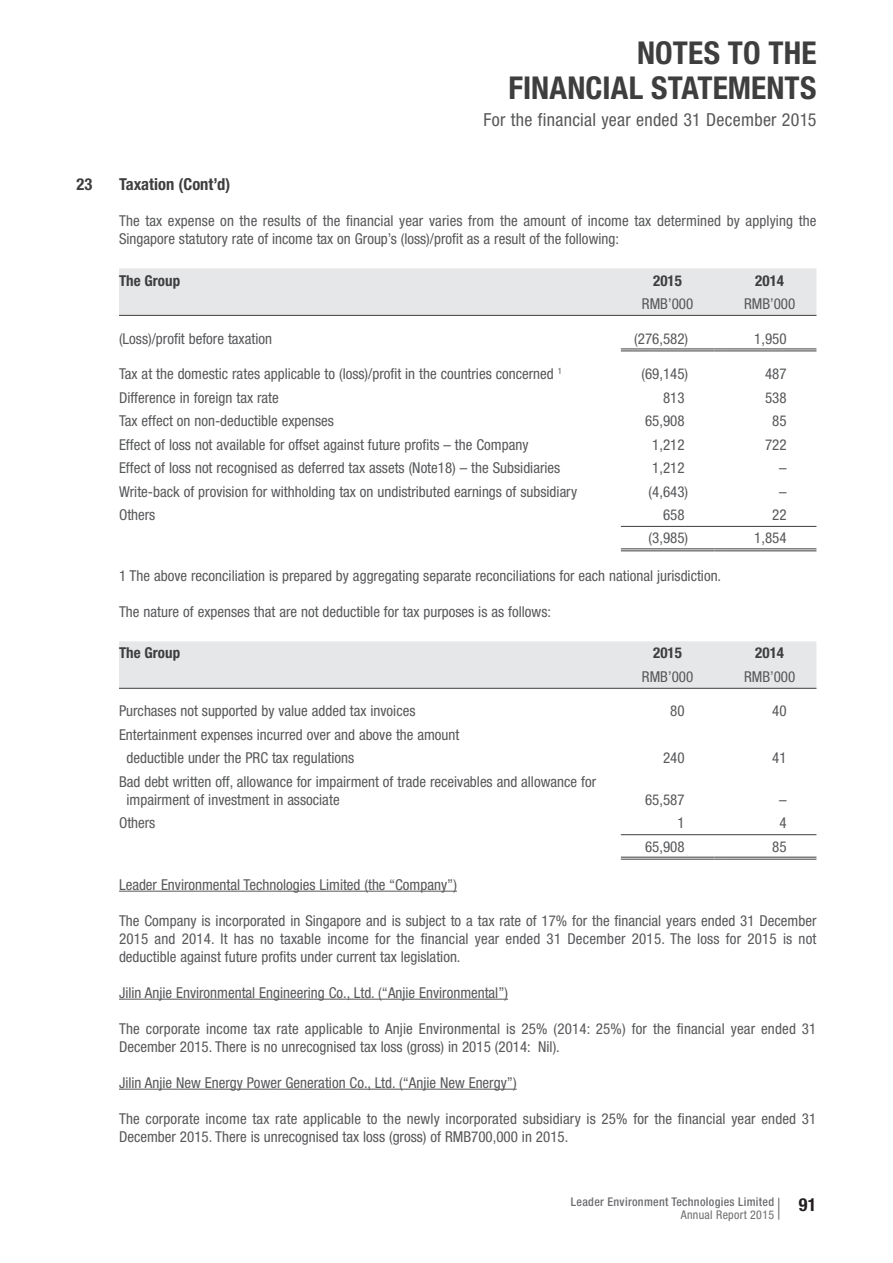
<style>
.page{position:relative;width:893px;height:1263px;background:#fff}
.page>*{position:absolute;margin:0;border:0;box-sizing:border-box;transform-origin:0 0}
.t1{font:700 condensed 31.5px/34.5px "Helvetica Neue LT Std";letter-spacing:.005em;color:#3e3e3f;text-align:right}
.t2{font:condensed 18px "Helvetica Neue LT Std";letter-spacing:.015em;color:#57585a}
.t3{font:700 condensed 18px "Helvetica Neue LT Std";color:#231f20}
.t4{font:700 condensed 16.5px "Helvetica Neue LT Std";color:#3e3e3f}
.t5{font:condensed 15px/18px "Helvetica Neue LT Std";color:#57585a}
.t6{font:700 condensed 15px "Helvetica Neue LT Std";color:#3e3e3f}
.t7{font:500 condensed 12px "Helvetica Neue LT Std";letter-spacing:.025em;color:#6c6d70}
.t8{font:condensed 12px "Helvetica Neue LT Std";letter-spacing:.025em;color:#6c6d70}
</style>
<div class="page">
<svg style="left:778px;top:1198px;width:1px;height:22px"></svg>
<hr style="left:119px;top:891px;width:338px;height:1px;background:#57585a">
<hr style="left:119px;top:999px;width:389px;height:1px;background:#57585a">
<hr style="left:119px;top:1089px;width:398px;height:1px;background:#57585a">
<div style="left:119px;top:268px;width:697px;height:47px;background:#e6e7e9"></div>
<hr style="left:119px;top:315px;width:697px;height:1px;background:#3e3e3f">
<hr style="left:621px;top:526px;width:195px;height:1px;background:#3e3e3f">
<hr style="left:621px;top:348px;width:93px;height:1px;background:#3e3e3f">
<hr style="left:621px;top:350px;width:93px;height:1px;background:#3e3e3f">
<svg style="left:714px;top:348px;width:9px;height:3px"></svg>
<hr style="left:723px;top:348px;width:93px;height:1px;background:#3e3e3f">
<hr style="left:723px;top:350px;width:93px;height:1px;background:#3e3e3f">
<hr style="left:621px;top:548px;width:93px;height:1px;background:#3e3e3f">
<hr style="left:621px;top:550px;width:93px;height:1px;background:#3e3e3f">
<svg style="left:714px;top:548px;width:9px;height:3px"></svg>
<hr style="left:723px;top:548px;width:93px;height:1px;background:#3e3e3f">
<hr style="left:723px;top:550px;width:93px;height:1px;background:#3e3e3f">
<div style="left:119px;top:641px;width:697px;height:47px;background:#e6e7e9"></div>
<hr style="left:119px;top:688px;width:697px;height:1px;background:#3e3e3f">
<hr style="left:621px;top:834px;width:195px;height:1px;background:#3e3e3f">
<hr style="left:621px;top:857px;width:93px;height:1px;background:#3e3e3f">
<hr style="left:621px;top:859px;width:93px;height:1px;background:#3e3e3f">
<svg style="left:714px;top:857px;width:9px;height:3px"></svg>
<hr style="left:723px;top:857px;width:93px;height:1px;background:#3e3e3f">
<hr style="left:723px;top:859px;width:93px;height:1px;background:#3e3e3f">
<h1 class="t1" style="left:508px;top:39px;width:309px">NOTES TO THE<br>FINANCIAL STATEMENTS</h1>
<p class="t2" style="left:483px;top:113px;width:335px">For the financial year ended 31 December 2015</p>
<p class="t4" style="left:76px;top:179px;width:17px">23</p>
<p class="t4" style="left:119px;top:179px;width:113px">Taxation (Cont’d)</p>
<p class="t5" style="left:119px;top:214px;width:699px">The tax expense on the results of the financial year varies from the amount of income tax determined by applying the<br>Singapore statutory rate of income tax on Group’s (loss)/profit as a result of the following:</p>
<p class="t6" style="left:119px;top:275px;width:63px">The Group</p>
<p class="t6" style="left:653px;top:275px;width:30px">2015</p>
<p class="t6" style="left:755px;top:275px;width:30px">2014</p>
<p class="t5" style="left:642px;top:296px;width:53px">RMB’000</p>
<p class="t5" style="left:744px;top:296px;width:53px">RMB’000</p>
<p class="t5" style="left:119px;top:331px;width:154px">(Loss)/profit before taxation</p>
<p class="t5" style="left:634px;top:331px;width:56px">(276,582)</p>
<p class="t5" style="left:754px;top:331px;width:34px">1,950</p>
<p class="t5" style="left:119px;top:366px;width:444px">Tax at the domestic rates applicable to (loss)/profit in the countries concerned <sup>1</sup></p>
<p class="t5" style="left:641px;top:366px;width:48px">(69,145)</p>
<p class="t5" style="left:765px;top:366px;width:23px">487</p>
<p class="t5" style="left:119px;top:390px;width:161px">Difference in foreign tax rate</p>
<p class="t5" style="left:663px;top:390px;width:23px">813</p>
<p class="t5" style="left:765px;top:390px;width:23px">538</p>
<p class="t5" style="left:119px;top:413px;width:216px">Tax effect on non-deductible expenses</p>
<p class="t5" style="left:645px;top:413px;width:41px">65,908</p>
<p class="t5" style="left:772px;top:413px;width:16px">85</p>
<p class="t5" style="left:119px;top:437px;width:411px">Effect of loss not available for offset against future profits – the Company</p>
<p class="t5" style="left:652px;top:437px;width:34px">1,212</p>
<p class="t5" style="left:765px;top:437px;width:23px">722</p>
<p class="t5" style="left:119px;top:460px;width:443px">Effect of loss not recognised as deferred tax assets (Note18) – the Subsidiaries</p>
<p class="t5" style="left:652px;top:460px;width:34px">1,212</p>
<p class="t5" style="left:779px;top:460px;width:9px">–</p>
<p class="t5" style="left:119px;top:484px;width:460px">Write-back of provision for withholding tax on undistributed earnings of subsidiary</p>
<p class="t5" style="left:649px;top:484px;width:41px">(4,643)</p>
<p class="t5" style="left:779px;top:484px;width:9px">–</p>
<p class="t5" style="left:119px;top:507px;width:38px">Others</p>
<p class="t5" style="left:663px;top:507px;width:23px">658</p>
<p class="t5" style="left:772px;top:507px;width:16px">22</p>
<p class="t5" style="left:649px;top:531px;width:41px">(3,985)</p>
<p class="t5" style="left:754px;top:531px;width:34px">1,854</p>
<p class="t5" style="left:119px;top:569px;width:604px">1 The above reconciliation is prepared by aggregating separate reconciliations for each national jurisdiction.</p>
<p class="t5" style="left:119px;top:605px;width:433px">The nature of expenses that are not deductible for tax purposes is as follows:</p>
<p class="t6" style="left:119px;top:648px;width:63px">The Group</p>
<p class="t6" style="left:653px;top:648px;width:30px">2015</p>
<p class="t6" style="left:755px;top:648px;width:30px">2014</p>
<p class="t5" style="left:642px;top:669px;width:53px">RMB’000</p>
<p class="t5" style="left:744px;top:669px;width:53px">RMB’000</p>
<p class="t5" style="left:119px;top:704px;width:298px">Purchases not supported by value added tax invoices</p>
<p class="t5" style="left:670px;top:704px;width:16px">80</p>
<p class="t5" style="left:772px;top:704px;width:16px">40</p>
<p class="t5" style="left:127px;top:724px;width:334px;line-height:23.4px;text-indent:-8px">Entertainment expenses incurred over and above the amount deductible under the PRC tax regulations</p>
<p class="t5" style="left:663px;top:751px;width:23px">240</p>
<p class="t5" style="left:772px;top:751px;width:16px">41</p>
<p class="t5" style="left:127px;top:774px;width:471px;text-indent:-8px">Bad debt written off, allowance for impairment of trade receivables and allowance for impairment of investment in associate</p>
<p class="t5" style="left:645px;top:792px;width:41px">65,587</p>
<p class="t5" style="left:779px;top:792px;width:9px">–</p>
<p class="t5" style="left:119px;top:815px;width:38px">Others</p>
<p class="t5" style="left:677px;top:815px;width:9px">1</p>
<p class="t5" style="left:779px;top:815px;width:9px">4</p>
<p class="t5" style="left:645px;top:839px;width:41px">65,908</p>
<p class="t5" style="left:772px;top:839px;width:16px">85</p>
<p class="t5" style="left:119px;top:877px;width:339px">Leader Environmental Technologies Limited (the “Company”)</p>
<p class="t5" style="left:119px;top:913px;width:699px;text-align:justify">The Company is incorporated in Singapore and is subject to a tax rate of 17% for the financial years ended 31 December 2015 and 2014. It has no taxable income for the financial year ended 31 December 2015. The loss for 2015 is not deductible against future profits under current tax legislation.</p>
<p class="t5" style="left:119px;top:985px;width:390px">Jilin Anjie Environmental Engineering Co., Ltd. (“Anjie Environmental”)</p>
<p class="t5" style="left:119px;top:1021px;width:699px">The corporate income tax rate applicable to Anjie Environmental is 25% (2014: 25%) for the financial year ended 31<br>December 2015. There is no unrecognised tax loss (gross) in 2015 (2014: Nil).</p>
<p class="t5" style="left:119px;top:1075px;width:399px">Jilin Anjie New Energy Power Generation Co., Ltd. (“Anjie New Energy”)</p>
<p class="t5" style="left:119px;top:1111px;width:699px">The corporate income tax rate applicable to the newly incorporated subsidiary is 25% for the financial year ended 31<br>December 2015. There is unrecognised tax loss (gross) of RMB700,000 in 2015.</p>
<p class="t7" style="left:571px;top:1198px;width:205px">Leader Environment Technologies Limited</p>
<p class="t3" style="left:799px;top:1198px;width:19px">91</p>
<p class="t8" style="left:681px;top:1211px;width:95px">Annual Report 2015</p>
</div>
